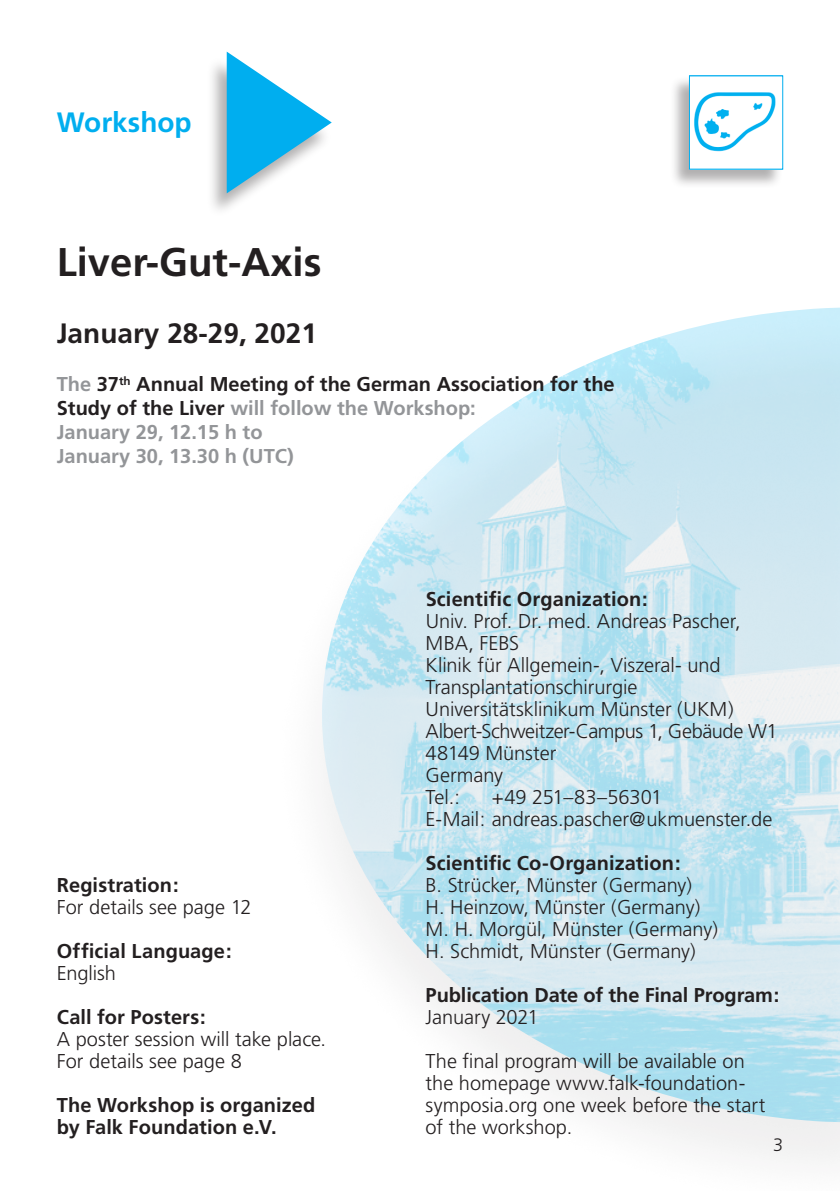
<style>
.page{position:relative;width:840px;height:1191px;background:#fff}
.page>*{position:absolute;margin:0;border:0;box-sizing:border-box;transform-origin:0 0}
.t1{font:700 40px "Frutiger";color:#231f20}
.t2{font:700 28px "Frutiger";color:#231f20}
.t3{font:700 28px "Frutiger";color:#00aeef}
.t4{font:300 20px/22px "Frutiger";letter-spacing:-.005em;color:#231f20}
.t5{font:700 20px/22px "Frutiger";letter-spacing:.005em;color:#231f20}
.t6{font:700 20px/24px "Frutiger";color:#939598}
.t7{font:300 18px "Frutiger";color:#231f20}
.s1{color:#231f20}
</style>
<div class="page">
<img style="left:322px;top:307px;width:517px;height:815px">
<div style="left:206px;top:56px;width:126px;height:161px;background:#231f20;opacity:.35"></div>
<svg style="left:226px;top:52px;width:105px;height:141px"></svg>
<div style="left:669px;top:76px;width:113px;height:113px;background:#231f20;opacity:.35"></div>
<img style="left:690px;top:77px;width:90px;height:91px">
<div style="left:688px;top:75px;width:94px;height:95px;border:1px solid #00aeef"></div>
<h2 class="t3" style="left:57px;top:106px;width:136px">Workshop</h2>
<h1 class="t1" style="left:57px;top:239px;width:266px">Liver-Gut-Axis</h1>
<h2 class="t2" style="left:57px;top:317px;width:261px">January 28-29, 2021</h2>
<p class="t6" style="left:57px;top:372px;width:559px">The <span class="s1">37</span><sup>th</sup> <span class="s1">Annual Meeting of the German Association for the Study of the Liver</span> will follow the Workshop:<br>January 29, 12.15 h to<br>January 30, 13.30 h (UTC)</p>
<p class="t5" style="left:57px;top:874px;width:123px">Registration:</p>
<p class="t4" style="left:57px;top:896px;width:196px">For details see page 12</p>
<p class="t5" style="left:57px;top:940px;width:176px">Official Language:</p>
<p class="t4" style="left:57px;top:962px;width:61px">English</p>
<p class="t5" style="left:57px;top:1006px;width:150px">Call for Posters:</p>
<p class="t4" style="left:57px;top:1028px;width:267px">A poster session will take place.<br>For details see page 8</p>
<p class="t5" style="left:57px;top:1094px;width:260px">The Workshop is organized by Falk Foundation e.V.</p>
<p class="t5" style="left:425px;top:588px;width:223px">Scientific Organization:</p>
<p class="t4" style="left:425px;top:610px;width:353px">Univ. Prof. Dr. med. Andreas Pascher,<br>MBA, FEBS<br>Klinik für Allgemein-, Viszeral- und<br>Transplantationschirurgie<br>Universitätsklinikum Münster (UKM)<br>Albert-Schweitzer-Campus 1, Gebäude W1<br>48149 Münster<br>Germany<br>Tel. :</p>
<p class="t4" style="left:425px;top:786px;width:348px;text-indent:66px">+49 251–83–56301<br>E-Mail: andreas. pascher@ukmuenster.de</p>
<p class="t5" style="left:425px;top:852px;width:256px">Scientific Co-Organization:</p>
<p class="t4" style="left:425px;top:874px;width:294px">B. Strücker, Münster (Germany)<br>H. Heinzow, Münster (Germany)<br>M. H. Morgül, Münster (Germany)<br>H. Schmidt, Münster (Germany)</p>
<p class="t5" style="left:425px;top:984px;width:355px">Publication Date of the Final Program:</p>
<p class="t4" style="left:425px;top:1006px;width:114px">January 2021</p>
<p class="t4" style="left:425px;top:1050px;width:341px">The final program will be available on the homepage www.falk-foundation&shy;symposia.org one week before the start of the workshop.</p>
<p class="t7" style="left:772px;top:1135px;width:12px">3</p>
</div>
